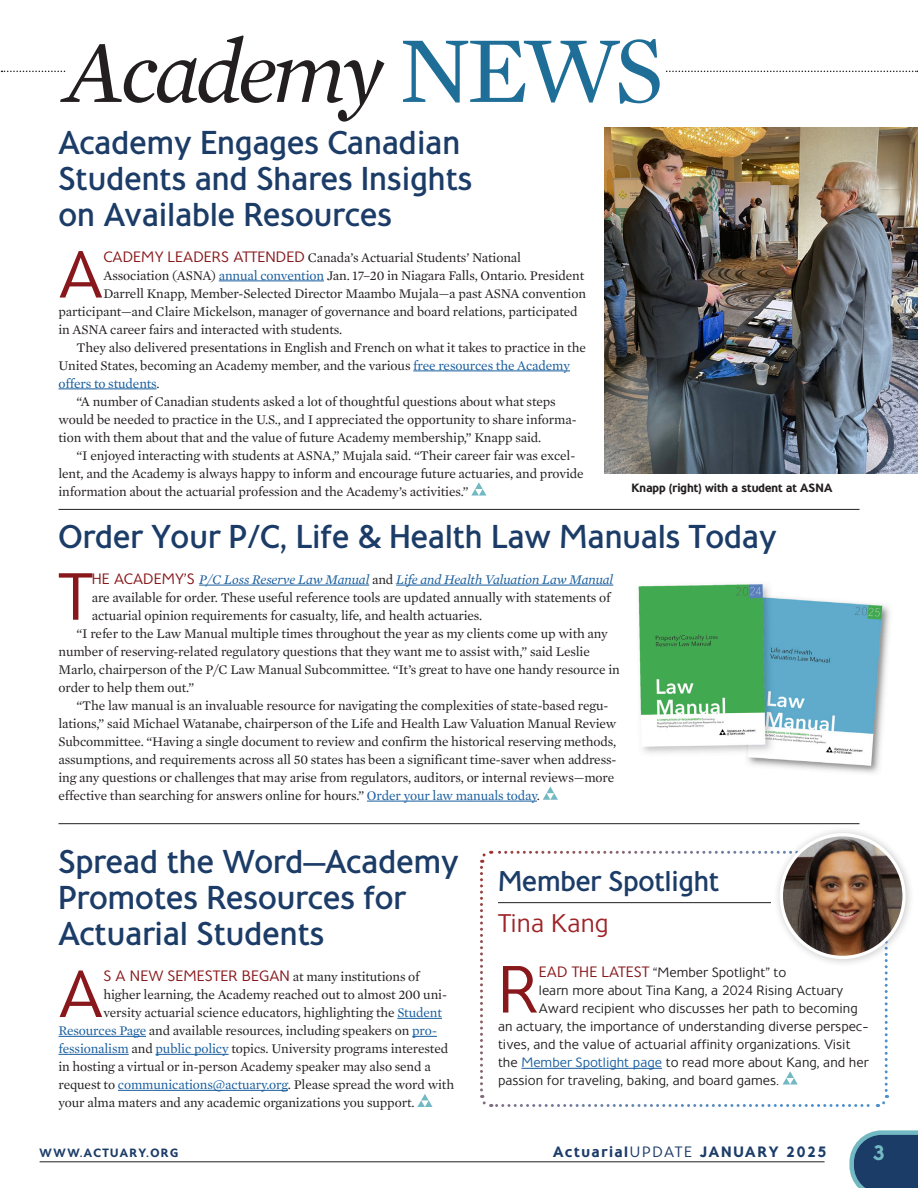
<style>
.page{position:relative;width:918px;height:1188px;background:#fff}
.page>*{position:absolute;margin:0;border:0;box-sizing:border-box;transform-origin:0 0}
.t1{font:italic 89.85px "Mercury Text G1";letter-spacing:-.05em;color:#231f20}
.text_1st_graph{font:66.45px "Maisee";color:#88181b}
.Member_Spotlight_text{font:66.45px "Maisee";color:#88181b}
.Head_Maisee_med{font:500 33px/36px "Maisee";letter-spacing:-.01em;color:#1c3c68}
.Head_Maisee_med-2{font:500 28.5px "Maisee";letter-spacing:-.015em;color:#1c3c68}
.Head_Maisee_med_2{font:25.5px "Maisee";letter-spacing:-.01em;color:#9f2528}
.t2{font:600 21px "Maisee";color:#72b9c3}
.t3{font:600 15px "Maisee";letter-spacing:.11em;color:#1c3c68}
.text{font:13.5px/18px "Mercury Text G1";letter-spacing:-.01em;color:#231f20}
.text_1st_graph-2{font:13.5px/18px "Mercury Text G1";letter-spacing:-.01em;color:#231f20}
.Member_Spotlight_text-2{font:13.5px "Maisee";letter-spacing:-.01em;color:#231f20}
.t4{font:600 12px "Maisee";color:#231f20}
.t5{font:600 12px "Maisee";letter-spacing:.11em;color:#1c3c68}
.s1{font-style:normal;font-size:96px;color:#1e6e98}
.s2{font-family:"Maisee";font-size:15px;color:#88181b}
.s3{color:#175d9e}
.s4{font-style:italic;color:#175d9e}
.s5{font-size:15px;color:#88181b}
.s6{font-weight:400}
</style>
<div class="page">
<img style="left:604px;top:584px;width:286px;height:189px">
<svg style="left:2px;top:71px;width:916px;height:1px"></svg>
<div style="left:66px;top:19px;width:599px;height:83px;background:#fff"></div>
<hr style="left:219px;top:281px;width:105px;height:1px;background:#175d9e">
<hr style="left:413px;top:371px;width:157px;height:1px;background:#175d9e">
<hr style="left:58px;top:389px;width:99px;height:1px;background:#175d9e">
<svg style="left:471px;top:482px;width:16px;height:14px"></svg>
<hr style="left:199px;top:585px;width:170px;height:1px;background:#175d9e">
<hr style="left:396px;top:585px;width:217px;height:1px;background:#175d9e">
<hr style="left:367px;top:801px;width:170px;height:1px;background:#175d9e">
<svg style="left:543px;top:787px;width:15px;height:13px"></svg>
<hr style="left:58px;top:509px;width:802px;height:1px;background:#231f20">
<hr style="left:58px;top:823px;width:802px;height:1px;background:#231f20">
<img style="left:604px;top:128px;width:314px;height:345px">
<hr style="left:397px;top:1018px;width:45px;height:1px;background:#175d9e">
<hr style="left:58px;top:1036px;width:88px;height:1px;background:#175d9e">
<svg style="left:412px;top:1036px;width:25px;height:1px"></svg>
<hr style="left:58px;top:1054px;width:71px;height:1px;background:#175d9e">
<hr style="left:156px;top:1054px;width:73px;height:1px;background:#175d9e">
<hr style="left:118px;top:1090px;width:170px;height:1px;background:#175d9e">
<svg style="left:417px;top:1094px;width:16px;height:13px"></svg>
<svg style="left:480px;top:850px;width:409px;height:257px"></svg>
<div style="left:773px;top:826px;width:142px;height:142px;background:#231f20;opacity:.25"></div>
<img style="left:781px;top:835px;width:123px;height:122px;border-radius:61px">
<div style="left:780px;top:833px;width:126px;height:126px;border:3px solid #fff;border-radius:50%"></div>
<svg style="left:849px;top:1130px;width:69px;height:58px;background:#3a5c80"></svg>
<hr style="left:40px;top:1162px;width:785px;height:1px;background:#231f20">
<p class="t1" style="left:66px;top:8px;width:600px">Academy <span class="s1">NEWS</span></p>
<p class="Head_Maisee_med" style="left:58px;top:124px;width:416px">Academy Engages Canadian<br>Students and Shares Insights on Available Resources</p>
<p class="text_1st_graph" style="left:58px;top:238px;width:46px">A</p>
<p class="text_1st_graph-2" style="left:103px;top:247px;width:419px"><span class="s2">CADEMY LEADERS ATTENDED</span> Canada’s Actuarial Students’ National</p>
<p class="text_1st_graph-2" style="left:103px;top:265px;width:482px">Association (ASNA) <span class="s3">annual convention</span> Jan. 17–20 in Niagara Falls, Ontario. President</p>
<p class="text_1st_graph-2" style="left:103px;top:283px;width:484px">Darrell Knapp, Member-Selected Director Maambo Mujala—a past ASNA convention</p>
<p class="text_1st_graph-2" style="left:58px;top:301px;width:521px">participant—and Claire Mickelson, manager of governance and board relations, participated</p>
<p class="text_1st_graph-2" style="left:58px;top:319px;width:285px">in ASNA career fairs and interacted with students.</p>
<p class="text" style="left:58px;top:337px;width:529px;text-indent:18px">They also delivered presentations in English and French on what it takes to practice in the<br>United States, becoming an Academy member, and the various <span class="s3">free resources the Academy offers to students</span>.</p>
<p class="text" style="left:58px;top:391px;width:520px;text-indent:18px">“A number of Canadian students asked a lot of thoughtful questions about what steps would be needed to practice in the U.S., and I appreciated the opportunity to share informa&shy;tion with them about that and the value of future Academy membership,” Knapp said.</p>
<p class="text" style="left:58px;top:445px;width:527px;text-indent:18px">“I enjoyed interacting with students at ASNA,” Mujala said. “Their career fair was excel&shy;lent, and the Academy is always happy to inform and encourage future actuaries, and provide information about the actuarial profession and the Academy’s activities.”</p>
<p class="Head_Maisee_med" style="left:58px;top:518px;width:720px">Order Your P/C, Life &amp; Health Law Manuals Today</p>
<p class="text_1st_graph" style="left:58px;top:561px;width:35px">T</p>
<p class="text_1st_graph-2" style="left:92px;top:570px;width:523px"><span class="s2">HE ACADEMY’S</span> <span class="s4">P/C Loss Reserve Law Manual</span> and <span class="s4">Life and Health Valuation Law Manual </span>are available for order. These useful reference tools are updated annually with statements of actuarial opinion requirements for casualty, life, and health actuaries.</p>
<p class="text" style="left:58px;top:624px;width:563px;text-indent:18px">“I refer to the Law Manual multiple times throughout the year as my clients come up with any number of reserving-related regulatory questions that they want me to assist with,” said Leslie Marlo, chairperson of the P/C Law Manual Subcommittee. “It’s great to have one handy resource in order to help them out.”</p>
<p class="text" style="left:58px;top:696px;width:559px;text-indent:18px">“The law manual is an invaluable resource for navigating the complexities of state-based regu&shy;lations,” said Michael Watanabe, chairperson of the Life and Health Law Valuation Manual Review Subcommittee. “Having a single document to review and confirm the historical reserving methods, assumptions, and requirements across all 50 states has been a significant time-saver when address&shy;ing any questions or challenges that may arise from regulators, auditors, or internal reviews—more effective than searching for answers online for hours.” <span class="s3">Order your law manuals today</span>.</p>
<p class="t4" style="left:632px;top:481px;width:202px">Knapp (right) with a student at ASNA</p>
<p class="Head_Maisee_med" style="left:58px;top:844px;width:402px">Spread the Word—Academy<br>Promotes Resources for<br>Actuarial Students</p>
<p class="text_1st_graph" style="left:58px;top:958px;width:46px">A</p>
<p class="text_1st_graph-2" style="left:103px;top:967px;width:318px"><span class="s2">S A NEW SEMESTER BEGAN</span> at many institutions of</p>
<p class="text_1st_graph-2" style="left:103px;top:985px;width:345px">higher learning, the Academy reached out to almost 200 uni-</p>
<p class="text_1st_graph-2" style="left:103px;top:1003px;width:340px">versity actuarial science educators, highlighting the <span class="s3">Student</span></p>
<p class="text_1st_graph-2" style="left:58px;top:1021px;width:380px"><span class="s3">Resources Page</span> and available resources, including speakers on <span class="s3">pro-</span></p>
<p class="text_1st_graph-2" style="left:58px;top:1039px;width:391px"><span class="s3">fessionalism</span> and <span class="s3">public policy</span> topics. University programs interested</p>
<p class="text_1st_graph-2" style="left:58px;top:1057px;width:374px">in hosting a virtual or in-person Academy speaker may also send a</p>
<p class="text_1st_graph-2" style="left:58px;top:1075px;width:397px">request to <span class="s3">communications@actuary.org</span>. Please spread the word with</p>
<p class="text_1st_graph-2" style="left:58px;top:1093px;width:358px">your alma maters and any academic organizations you support.</p>
<p class="Head_Maisee_med-2" style="left:498px;top:866px;width:223px">Member Spotlight</p>
<p class="Head_Maisee_med_2" style="left:498px;top:909px;width:113px">Tina Kang</p>
<p class="Member_Spotlight_text" style="left:498px;top:953px;width:42px">R</p>
<p class="Member_Spotlight_text-2" style="left:539px;top:965px;width:249px"><span class="s5">EAD THE LATEST</span> “Member Spotlight” to</p>
<p class="Member_Spotlight_text-2" style="left:539px;top:983px;width:306px">learn more about Tina Kang, a 2024 Rising Actuary</p>
<p class="Member_Spotlight_text-2" style="left:539px;top:1001px;width:320px">Award recipient who discusses her path to becoming</p>
<p class="Member_Spotlight_text-2" style="left:498px;top:1019px;width:372px">an actuary, the importance of understanding diverse perspec-</p>
<p class="Member_Spotlight_text-2" style="left:498px;top:1037px;width:354px">tives, and the value of actuarial affinity organizations. Visit</p>
<p class="Member_Spotlight_text-2" style="left:498px;top:1055px;width:372px">the <span class="s3">Member Spotlight page</span> to read more about Kang, and her</p>
<p class="Member_Spotlight_text-2" style="left:498px;top:1073px;width:283px">passion for traveling, baking, and board games.</p>
<p class="t5" style="left:40px;top:1146px;width:140px">WWW.ACTUARY.ORG</p>
<p class="t3" style="left:553px;top:1144px;width:275px">Actuarial<span class="s6">UPDATE</span> JANUARY 2025</p>
<h3 class="t2" style="left:872px;top:1141px;width:14px">3</h3>
</div>
